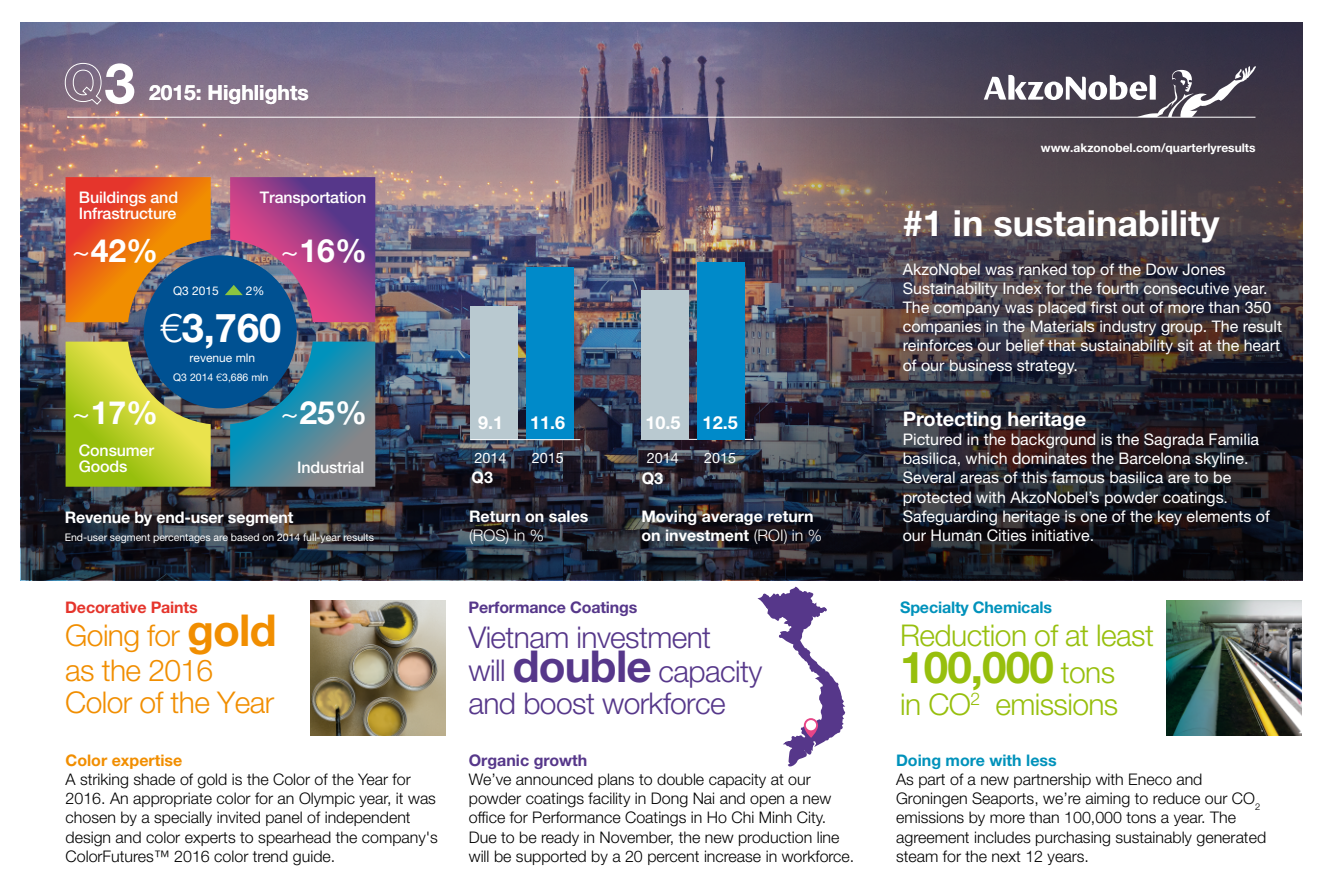
<style>
.page{position:relative;width:1327px;height:890px;background:#fff}
.page>*{position:absolute;margin:0;border:0;box-sizing:border-box;transform-origin:0 0}
.t1{font:700 44px "Helvetica Neue LT Std";letter-spacing:-.02em;color:#97bf0d}
.t2{font:700 39.8px "Helvetica Neue LT Std";color:#fff}
.t3{font:700 36px "Helvetica Neue LT Std";color:#fff}
.t4{font:700 32px "Helvetica Neue LT Std";color:#fff}
.t5{font:300 30px/33px "Helvetica Neue LT Std";letter-spacing:-.02em;color:#56378a}
.t6{font:300 30px/33px "Helvetica Neue LT Std";letter-spacing:-.02em;color:#f18e00}
.t7{font:300 30px "Helvetica Neue LT Std";letter-spacing:-.02em;color:#97bf0d}
.t8{font:700 21px "Helvetica Neue LT Std";color:#fff}
.t9{font:700 20px "Helvetica Neue LT Std";color:#fff}
.t10{font:700 18px "Helvetica Neue LT Std";color:#fff}
.t11{font:300 16px/19.2px "Helvetica Neue LT Std";color:#000}
.t12{font:16px/19.2px "Helvetica Neue LT Std";color:#fff}
.t13{font:700 16px/19.2px "Helvetica Neue LT Std";color:#fff}
.t14{font:500 16px/16px "Helvetica Neue LT Std";letter-spacing:-.01em;color:#fff}
.t15{font:700 16px "Helvetica Neue LT Std";letter-spacing:-.01em;color:#0092bb}
.t16{font:700 16px "Helvetica Neue LT Std";letter-spacing:-.01em;color:#56378a}
.t17{font:700 16px "Helvetica Neue LT Std";letter-spacing:-.01em;color:#e5352c}
.t18{font:700 16px "Helvetica Neue LT Std";color:#f18e00}
.t19{font:300 16px "Helvetica Neue LT Std";color:#fff}
.t20{font:14.4px "Helvetica Neue LT Std";color:#fff}
.t21{font:700 12px "Helvetica Neue LT Std";color:#fff}
.t22{font:12px "Helvetica Neue LT Std";color:#fff}
.t23{font:10.5px "Helvetica Neue LT Std";letter-spacing:-.005em;color:#fff}
.s1{font-weight:300}
.s2{font-size:14px}
.s3{font-weight:700;font-size:44px}
.s4{font-weight:300;font-size:30px}
</style>
<div class="page">
<img style="left:311px;top:601px;width:135px;height:135px">
<img style="left:1166px;top:601px;width:135px;height:135px">
<svg style="left:754px;top:580px;width:93px;height:187px"></svg>
<div style="left:805px;top:720px;width:11px;height:10px;background:#fff;border-radius:50%"></div>
<img style="left:21px;top:23px;width:1281px;height:557px">
<div style="left:470px;top:307px;width:48px;height:133px;background:#b9c9d0"></div>
<hr style="left:640px;top:439px;width:113px;height:1px;background:#fff">
<div style="left:526px;top:267px;width:48px;height:173px;background:#008ac9"></div>
<div style="left:640px;top:290px;width:48px;height:149px;background:#b9c9d0"></div>
<div style="left:696px;top:262px;width:48px;height:177px;background:#008ac9"></div>
<hr style="left:470px;top:439px;width:110px;height:1px;background:#fff">
<svg style="left:230px;top:342px;width:145px;height:145px;background:#48869b"></svg>
<div style="left:144px;top:255px;width:153px;height:153px;background:#005192;border-radius:50%"></div>
<svg style="left:66px;top:342px;width:145px;height:145px;background:#98b13e"></svg>
<svg style="left:66px;top:177px;width:145px;height:145px;background:#be642f"></svg>
<svg style="left:225px;top:177px;width:150px;height:145px"></svg>
<svg style="left:983px;top:66px;width:273px;height:51px"></svg>
<hr style="left:67px;top:117px;width:1188px;height:1px;background:#fff">
<svg style="left:64px;top:63px;width:70px;height:42px"></svg>
<h3 class="t8" style="left:149px;top:80px;width:161px">2015: Highlights</h3>
<p class="t14" style="left:79px;top:189px;width:101px">Buildings and<br>Infrastructure</p>
<p class="t14" style="left:260px;top:189px;width:108px">Transportation</p>
<h3 class="t4" style="left:71px;top:231px;width:88px"><span class="s1">~</span>42%</h3>
<p class="t22" style="left:173px;top:284px;width:47px">Q3 2015</p>
<p class="t22" style="left:246px;top:284px;width:20px">2%</p>
<h3 class="t4" style="left:280px;top:231px;width:88px"><span class="s1">~</span>16%</h3>
<h2 class="t2" style="left:160px;top:303px;width:123px"><span class="s1">€</span>3,760</h2>
<p class="t22" style="left:190px;top:351px;width:67px">revenue mln</p>
<h3 class="t4" style="left:71px;top:393px;width:88px"><span class="s1">~</span>17%</h3>
<p class="t14" style="left:79px;top:443px;width:77px">Consumer<br>Goods</p>
<p class="t23" style="left:173px;top:371px;width:97px">Q3 2014 <span class="s1">€</span>3,686 mln</p>
<h3 class="t4" style="left:280px;top:393px;width:88px"><span class="s1">~</span>25%</h3>
<p class="t14" style="left:297px;top:459px;width:69px">Industrial</p>
<p class="t13" style="left:65px;top:508px;width:230px">Revenue by end-user segment</p>
<p class="t23" style="left:65px;top:530px;width:311px">End-user segment percentages are based on 2014 full-year results</p>
<p class="t10" style="left:478px;top:411px;width:27px">9.1</p>
<p class="t10" style="left:530px;top:411px;width:37px">11.6</p>
<p class="t10" style="left:645px;top:411px;width:94px">10.5 12.5</p>
<p class="t20" style="left:474px;top:450px;width:34px">2014</p>
<p class="t20" style="left:531px;top:450px;width:34px">2015</p>
<p class="t20" style="left:647px;top:449px;width:34px">2014</p>
<p class="t20" style="left:704px;top:449px;width:34px">2015</p>
<p class="t13" style="left:641px;top:469px;width:23px">Q3</p>
<p class="t13" style="left:471px;top:468px;width:23px">Q3</p>
<p class="t13" style="left:469px;top:506px;width:121px">Return on sales</p>
<p class="t19" style="left:469px;top:526px;width:76px">(ROS) in %</p>
<p class="t13" style="left:641px;top:506px;width:182px">Moving average return on investment <span class="s1">(ROI) in %</span></p>
<p class="t21" style="left:1040px;top:140px;width:216px">www.akzonobel.com/quarterlyresults</p>
<h3 class="t3" style="left:902px;top:201px;width:318px">#1 in sustainability</h3>
<p class="t12" style="left:902px;top:259px;width:381px">AkzoNobel was ranked top of the Dow Jones Sustainability Index for the fourth consecutive year.<br>The company was placed first out of more than 350 companies in the Materials industry group. The result reinforces our belief that sustainability sit at the heart of our business strategy.</p>
<p class="t9" style="left:902px;top:406px;width:185px">Protecting heritage</p>
<p class="t12" style="left:902px;top:429px;width:368px">Pictured in the background is the Sagrada Familia basilica, which dominates the Barcelona skyline.<br>Several areas of this famous basilica are to be protected with AkzoNobel’s powder coatings<span class="s2">.<br></span>Safeguarding heritage is one of the key elements of our Human Cities initiative.</p>
<p class="t17" style="left:65px;top:598px;width:134px">Decorative Paints</p>
<p class="t16" style="left:468px;top:598px;width:170px">Performance Coatings</p>
<p class="t15" style="left:900px;top:598px;width:153px">Specialty Chemicals</p>
<h3 class="t6" style="left:65px;top:619px;width:213px">Going for <span class="s3">gold </span>as the 2016<br>Color of the Year</h3>
<h3 class="t7" style="left:900px;top:616px;width:255px">Reduction of at least</h3>
<h3 class="t5" style="left:468px;top:620px;width:295px">Vietnam investment<br>will <span class="s3">double</span> capacity and boost workforce</h3>
<h1 class="t1" style="left:900px;top:640px;width:216px">100,000 <span class="s4">tons</span></h1>
<h3 class="t7" style="left:900px;top:685px;width:220px">in CO<sup>2</sup> emissions</h3>
<p class="t18" style="left:66px;top:750px;width:118px">Color expertise</p>
<p class="t11" style="left:66px;top:769px;width:374px">A striking shade of gold is the Color of the Year for 2016. An appropriate color for an Olympic year, it was chosen by a specially invited panel of independent design and color experts to spearhead the company's ColorFutures™ 2016 color trend guide.</p>
<p class="t16" style="left:469px;top:750px;width:120px">Organic growth</p>
<p class="t11" style="left:469px;top:769px;width:387px">We’ve announced plans to double capacity at our powder coatings facility in Dong Nai and open a new office for Performance Coatings in Ho Chi Minh City.<br>Due to be ready in November, the new production line will be supported by a 20 percent increase in workforce.</p>
<p class="t15" style="left:896px;top:750px;width:162px">Doing more with less</p>
<p class="t11" style="left:896px;top:769px;width:371px">As part of a new partnership with Eneco and Groningen Seaports, we’re aiming to reduce our CO<sub>2 </sub>emissions by more than 100,000 tons a year. The agreement includes purchasing sustainably generated steam for the next 12 years.</p>
</div>
